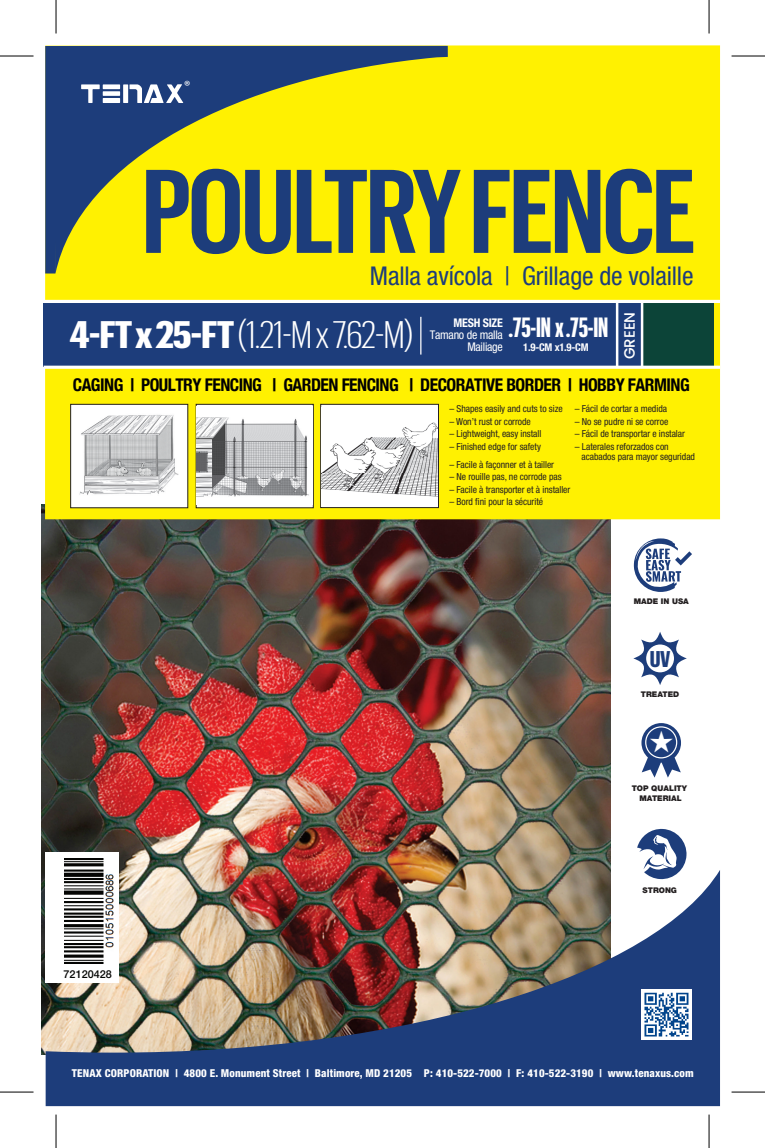
<style>
.page{position:relative;width:765px;height:1148px;background:#fff}
.page>*{position:absolute;margin:0;border:0;box-sizing:border-box;transform-origin:0 0}
.t1{font:600 116px "Graphik X Cond";letter-spacing:-.03em;color:#1d3d7b}
.t2{font:300 37.5px "Graphik X Cond";color:#fff;scale:1.14 1}
.t3{font:700 27.25px "Graphik XX Cond";letter-spacing:-.01em;color:#fff}
.t4{font:condensed 25.88px "Helvetica Neue LT Std";letter-spacing:-.005em;color:#1d3d7b}
.t5{font:700 22.25px "Graphik X Cond";color:#1d3d7b}
.t6{font:700 condensed 17.5px "Helvetica Neue";letter-spacing:-.03em;color:#000001}
.t7{font:500 15px "Poppins";color:#fff}
.t8{font:15px "Myriad Pro";color:#fdfefe}
.t9{font:condensed 12px "Helvetica Neue LT Std";letter-spacing:-.02em;color:#fff}
.t10{font:700 condensed 12px "Helvetica Neue LT Std";letter-spacing:-.02em;color:#fff}
.t11{font:800 condensed 10.88px "Helvetica Neue LT Std";letter-spacing:.01em;color:#fff}
.t12{font:500 10.88px "Helvetica Neue LT Std";color:#040503}
.t13{font:700 condensed 10.62px "Helvetica Neue LT Std";color:#fff}
.t14{font:condensed 9.62px/10px "Helvetica Neue LT Std";letter-spacing:-.005em;color:#231f20}
.t15{font:900 7.88px/9.1px "Helvetica Neue LT Std";color:#231f20;text-align:center}
.s1{font-weight:700}
</style>
<div class="page">
<img style="left:42px;top:505px;width:569px;height:549px">
<div style="left:45px;top:45px;width:675px;height:474px;background:#fff101"></div>
<svg style="left:45px;top:46px;width:403px;height:227px"></svg>
<svg style="left:81px;top:84px;width:19px;height:19px"></svg>
<div style="left:103px;top:98px;width:17px;height:5px;background:#fff"></div>
<div style="left:103px;top:91px;width:17px;height:5px;background:#fff"></div>
<div style="left:103px;top:84px;width:17px;height:5px;background:#fff"></div>
<div style="left:123px;top:84px;width:5px;height:19px;background:#fff"></div>
<svg style="left:130px;top:84px;width:53px;height:19px"></svg>
<img style="left:46px;top:869px;width:674px;height:237px">
<img style="left:641px;top:989px;width:51px;height:50px">
<div style="left:45px;top:852px;width:74px;height:131px;background:#fff"></div>
<div style="left:196px;top:404px;width:118px;height:104px;background:#fff;border:1px solid #231f20"></div>
<div style="left:70px;top:404px;width:118px;height:104px;background:#fff;border:1px solid #231f20"></div>
<img style="left:79px;top:415px;width:100px;height:80px">
<div style="left:320px;top:404px;width:119px;height:104px;background:#fff;border:1px solid #231f20"></div>
<img style="left:197px;top:406px;width:112px;height:99px">
<img style="left:321px;top:407px;width:117px;height:100px">
<div style="left:634px;top:826px;width:55px;height:55px;border:4px solid #fff;border-radius:50%"></div>
<svg style="left:637px;top:828px;width:50px;height:51px"></svg>
<svg style="left:633px;top:632px;width:54px;height:53px"></svg>
<svg style="left:631px;top:519px;width:66px;height:73px"></svg>
<div style="left:43px;top:303px;width:599px;height:63px;background:#1d3d7b"></div>
<div style="left:642px;top:301px;width:72px;height:65px;background:#0c4438"></div>
<svg style="left:44px;top:365px;width:676px;height:4px;background:#dadfdd"></svg>
<hr style="left:420px;top:317px;width:1px;height:37px;background:#fff">
<hr style="left:44px;top:300px;width:676px;height:3px;background:#fff">
<hr style="left:616px;top:302px;width:2px;height:65px;background:#fff">
<hr style="left:641px;top:302px;width:2px;height:65px;background:#fff">
<hr style="left:56px;top:0;width:1px;height:33px;background:#000">
<hr style="left:0;top:56px;width:34px;height:1px;background:#000">
<hr style="left:0;top:1091px;width:34px;height:1px;background:#000">
<hr style="left:56px;top:1114px;width:1px;height:34px;background:#000">
<hr style="left:709px;top:0;width:1px;height:33px;background:#000">
<hr style="left:732px;top:56px;width:33px;height:1px;background:#000">
<hr style="left:732px;top:1091px;width:33px;height:1px;background:#000">
<hr style="left:709px;top:1114px;width:1px;height:34px;background:#000">
<img style="left:64px;top:858px;width:50px;height:105px">
<svg style="left:641px;top:723px;width:40px;height:55px"></svg>
<h3 class="t8" style="left:184px;top:77px;width:8px">®</h3>
<h1 class="t1" style="left:141px;top:130px;width:556px">POULTRY FENCE</h1>
<h3 class="t4" style="left:370px;top:261px;width:325px">Malla avícola | Grillage de volaille</h3>
<h2 class="t2" style="left:70px;top:311px;width:303px"><span class="s1">4-FT x 25-FT</span>(1.21-M x 7.62-M)</h2>
<p class="t10" style="left:454px;top:315px;width:51px">MESH SIZE</p>
<p class="t9" style="left:430px;top:327px;width:75px">Tamano de malla</p>
<h3 class="t3" style="left:508px;top:309px;width:101px">.75-IN x .75-IN</h3>
<p class="t13" style="left:523px;top:341px;width:67px">1.9-CM x1.9-CM</p>
<p class="t9" style="left:467px;top:339px;width:37px">Mailiage</p>
<h3 class="t7" style="left:621px;top:359px;width:49px;rotate:-90deg">GREEN</h3>
<h3 class="t6" style="left:73px;top:370px;width:618px">CAGING | POULTRY FENCING | GARDEN FENCING | DECORATIVE BORDER | HOBBY FARMING</h3>
<p class="t14" style="left:575px;top:403px;width:94px">– Fácil de cortar a medida</p>
<p class="t14" style="left:575px;top:416px;width:95px">– No se pudre ni se corroe</p>
<p class="t14" style="left:575px;top:428px;width:112px">– Fácil de transportar e instalar</p>
<p class="t14" style="left:582px;top:441px;width:115px;text-indent:-7px">– Laterales reforzados con acabados para mayor seguridad</p>
<p class="t14" style="left:450px;top:404px;width:115px">– Shapes easily and cuts to size</p>
<p class="t14" style="left:450px;top:416px;width:83px">– Won’t rust or corrode</p>
<p class="t14" style="left:450px;top:429px;width:93px">– Lightweight, easy install</p>
<p class="t14" style="left:450px;top:441px;width:93px">– Finished edge for safety</p>
<p class="t14" style="left:449px;top:459px;width:106px">– Facile à façonner et à tailler</p>
<p class="t14" style="left:449px;top:472px;width:114px">– Ne rouille pas, ne corrode pas</p>
<p class="t14" style="left:449px;top:484px;width:122px">– Facile à transporter et à installer</p>
<p class="t14" style="left:449px;top:497px;width:95px">– Bord fini pour la sécurité</p>
<p class="t15" style="left:634px;top:596px;width:57px">MADE IN USA</p>
<h3 class="t5" style="left:650px;top:643px;width:22px">UV</h3>
<p class="t15" style="left:641px;top:689px;width:40px">TREATED</p>
<p class="t15" style="left:632px;top:784px;width:57px">TOP QUALITY<br>MATERIAL</p>
<p class="t12" style="left:64px;top:967px;width:50px">72120428</p>
<p class="t15" style="left:643px;top:885px;width:36px">STRONG</p>
<p class="t11" style="left:72px;top:1065px;width:623px">TENAX CORPORATION | 4800 E. Monument Street | Baltimore, MD 21205 P: 410-522-7000 | F: 410-522-3190 | www.tenaxus.com</p>
</div>
